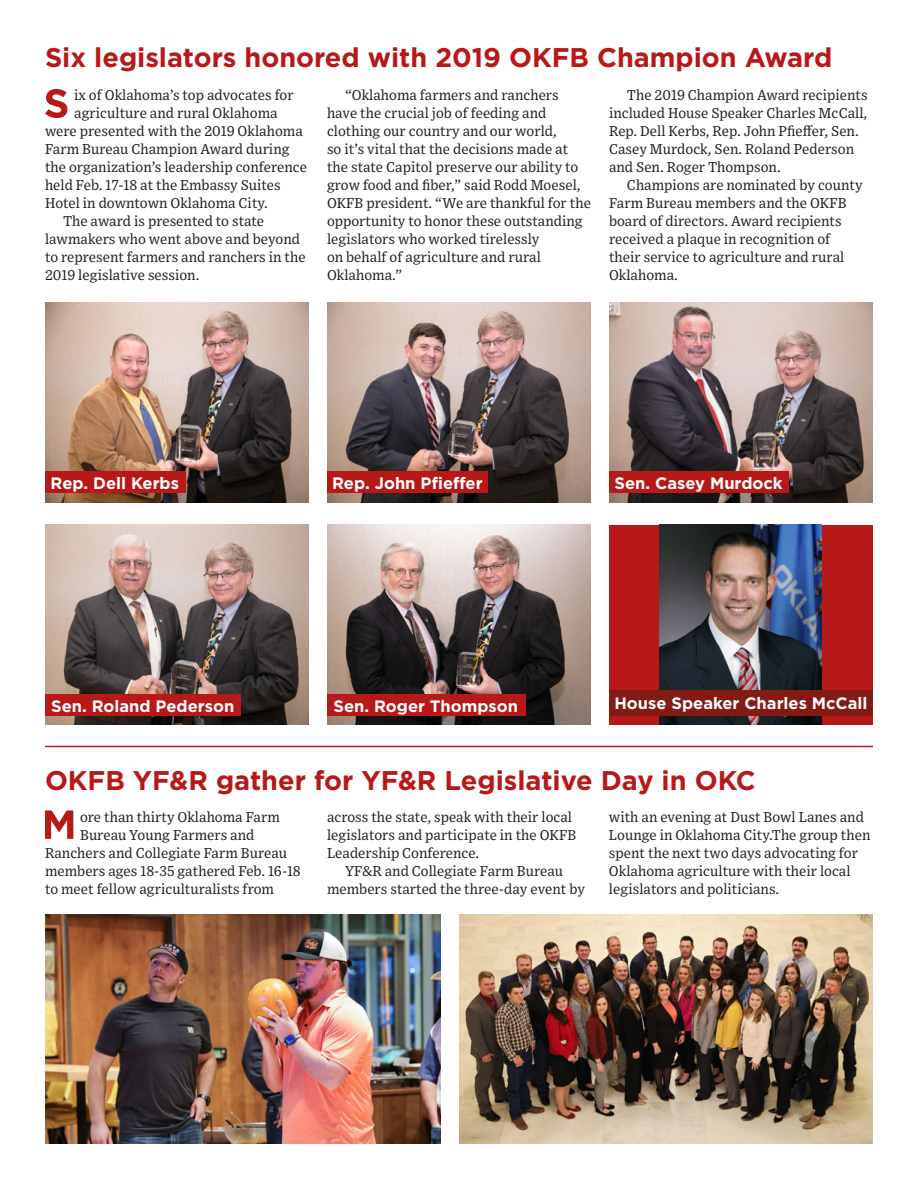
<style>
.page{position:relative;width:918px;height:1188px;background:#fff}
.page>*{position:absolute;margin:0;border:0;box-sizing:border-box;transform-origin:0 0}
.Headline_-_Gotham{font:700 27px "Gotham";color:#b61918}
.Headline_-_Gotham-2{font:700 16.5px "Gotham";color:#fff}
.Body_Text_-_Exchange{font:14.25px/18px "Exchange";color:#1d1d1b}
</style>
<div class="page">
<svg style="left:45px;top:89px;width:22px;height:29px"></svg>
<img style="left:45px;top:303px;width:264px;height:200px">
<img style="left:327px;top:303px;width:264px;height:200px">
<img style="left:609px;top:303px;width:264px;height:200px">
<img style="left:45px;top:525px;width:264px;height:200px">
<img style="left:327px;top:525px;width:264px;height:200px">
<hr style="left:45px;top:746px;width:828px;height:1px;background:#b61918">
<svg style="left:45px;top:810px;width:28px;height:29px"></svg>
<img style="left:459px;top:915px;width:414px;height:228px">
<img style="left:45px;top:915px;width:396px;height:228px">
<div style="left:327px;top:694px;width:198px;height:22px;background:#b61918"></div>
<div style="left:609px;top:525px;width:264px;height:200px;background:#b61918"></div>
<img style="left:660px;top:525px;width:162px;height:200px">
<div style="left:609px;top:690px;width:264px;height:25px;background:#841a14"></div>
<div style="left:45px;top:694px;width:196px;height:22px;background:#b61918"></div>
<div style="left:45px;top:471px;width:141px;height:22px;background:#b61918"></div>
<div style="left:327px;top:471px;width:161px;height:22px;background:#b61918"></div>
<div style="left:609px;top:471px;width:179px;height:22px;background:#b61918"></div>
<p class="Headline_-_Gotham" style="left:45px;top:39px;width:789px">Six legislators honored with 2019 OKFB Champion Award</p>
<p class="Body_Text_-_Exchange" style="left:327px;top:86px;width:266px;text-indent:18px">“Oklahoma farmers and ranchers have the crucial job of feeding and clothing our country and our world,<br>so it’s vital that the decisions made at the state Capitol preserve our ability to grow food and fiber,” said Rodd Moesel, OKFB president. “We are thankful for the opportunity to honor these outstanding legislators who worked tirelessly<br>on behalf of agriculture and rural Oklahoma.”</p>
<p class="Body_Text_-_Exchange" style="left:609px;top:86px;width:260px;text-indent:18px">The 2019 Champion Award recipients included House Speaker Charles McCall, Rep. Dell Kerbs, Rep. John Pfieffer, Sen.<br>Casey Murdock, Sen. Roland Pederson and Sen. Roger Thompson.</p>
<p class="Body_Text_-_Exchange" style="left:74px;top:86px;width:221px">ix of Oklahoma’s top advocates for</p>
<p class="Body_Text_-_Exchange" style="left:74px;top:104px;width:205px">agriculture and rural Oklahoma</p>
<p class="Body_Text_-_Exchange" style="left:45px;top:122px;width:259px">were presented with the 2019 Oklahoma</p>
<p class="Body_Text_-_Exchange" style="left:45px;top:140px;width:246px">Farm Bureau Champion Award during</p>
<p class="Body_Text_-_Exchange" style="left:45px;top:158px;width:263px">the organization’s leadership conference</p>
<p class="Body_Text_-_Exchange" style="left:45px;top:176px;width:237px">held Feb. 17-18 at the Embassy Suites</p>
<p class="Body_Text_-_Exchange" style="left:45px;top:194px;width:224px">Hotel in downtown Oklahoma City.</p>
<p class="Body_Text_-_Exchange" style="left:45px;top:212px;width:262px;text-indent:18px">The award is presented to state lawmakers who went above and beyond to represent farmers and ranchers in the 2019 legislative session.</p>
<p class="Body_Text_-_Exchange" style="left:609px;top:176px;width:255px;text-indent:18px">Champions are nominated by county<br>Farm Bureau members and the OKFB board of directors. Award recipients received a plaque in recognition of their service to agriculture and rural<br>Oklahoma.</p>
<p class="Headline_-_Gotham-2" style="left:51px;top:472px;width:130px">Rep. Dell Kerbs</p>
<p class="Headline_-_Gotham-2" style="left:332px;top:472px;width:152px">Rep. John Pfieffer</p>
<p class="Headline_-_Gotham-2" style="left:615px;top:472px;width:170px">Sen. Casey Murdock</p>
<p class="Headline_-_Gotham-2" style="left:51px;top:695px;width:185px">Sen. Roland Pederson</p>
<p class="Headline_-_Gotham-2" style="left:334px;top:695px;width:186px">Sen. Roger Thompson</p>
<p class="Headline_-_Gotham-2" style="left:614px;top:693px;width:255px">House Speaker Charles McCall</p>
<p class="Headline_-_Gotham" style="left:45px;top:762px;width:712px">OKFB YF&amp;R gather for YF&amp;R Legislative Day in OKC</p>
<p class="Body_Text_-_Exchange" style="left:80px;top:807px;width:201px">ore than thirty Oklahoma Farm</p>
<p class="Body_Text_-_Exchange" style="left:80px;top:825px;width:176px">Bureau Young Farmers and</p>
<p class="Body_Text_-_Exchange" style="left:45px;top:843px;width:244px">Ranchers and Collegiate Farm Bureau</p>
<p class="Body_Text_-_Exchange" style="left:45px;top:861px;width:257px">members ages 18-35 gathered Feb. 16-18</p>
<p class="Body_Text_-_Exchange" style="left:45px;top:879px;width:231px">to meet fellow agriculturalists from</p>
<p class="Body_Text_-_Exchange" style="left:609px;top:807px;width:263px">with an evening at Dust Bowl Lanes and Lounge in Oklahoma City.The group then spent the next two days advocating for Oklahoma agriculture with their local legislators and politicians.</p>
<p class="Body_Text_-_Exchange" style="left:327px;top:807px;width:251px">across the state, speak with their local legislators and participate in the OKFB<br>Leadership Conference.</p>
<p class="Body_Text_-_Exchange" style="left:327px;top:861px;width:260px;text-align:center">YF&amp;R and Collegiate Farm Bureau members started the three-day event by</p>
</div>
